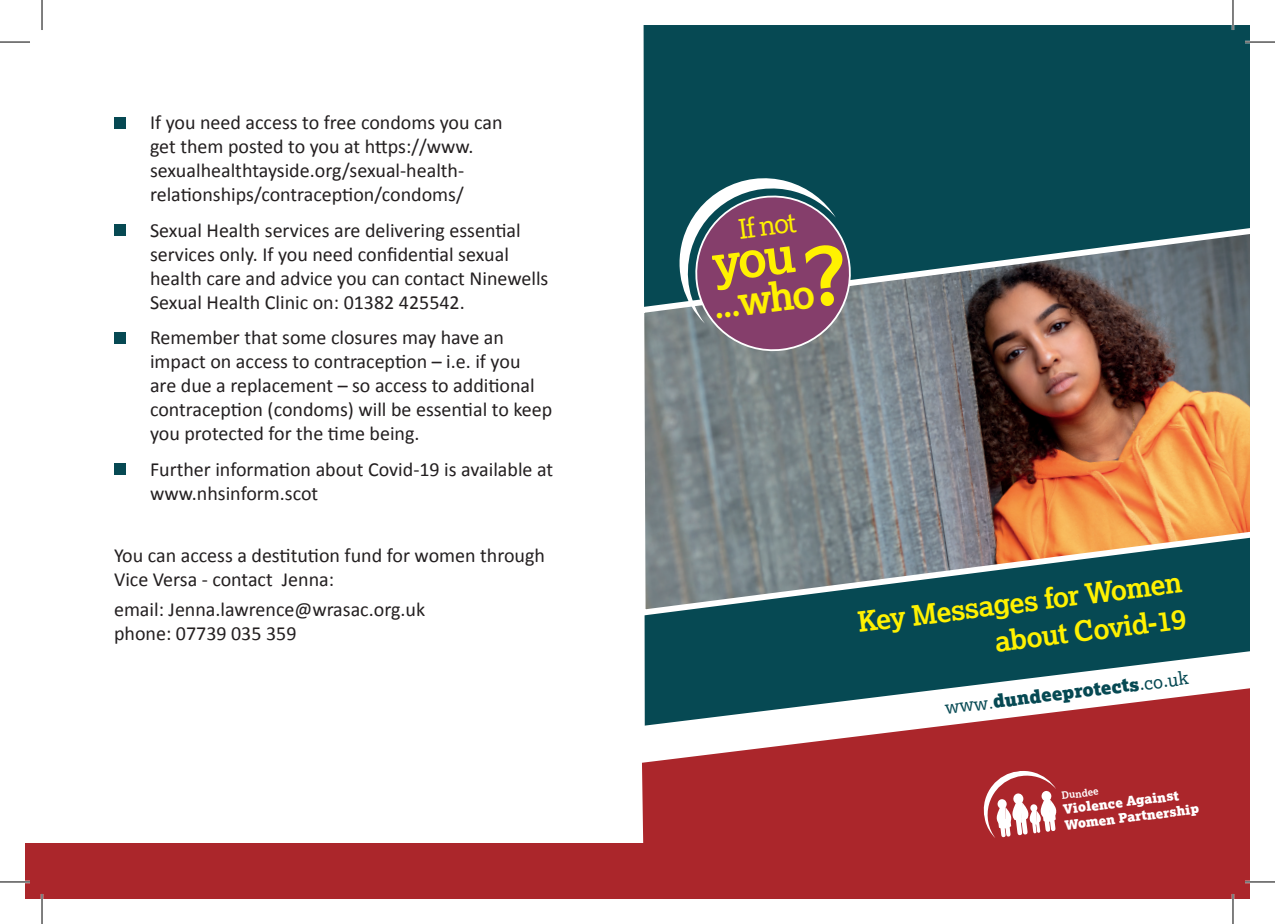
<style>
.page{position:relative;width:1275px;height:924px;background:#fff}
.page>*{position:absolute;margin:0;border:0;box-sizing:border-box;transform-origin:0 0}
.t1{font:500 39.8px "Avenir Next";color:#fff101}
.t2{font:700 28px/36px "Lexia";color:#fff101;text-align:right}
.t3{font:27px "Lexia";color:#fff101}
.t4{font:20px/24px "Calibri";color:#231f20}
.t5{font:900 18px "Lexia";color:#064953}
.t6{font:900 13px/15.6px "Lexia";color:#fff}
.t7{font:700 10.2px "Lexia";color:#fff}
.s1{font-family:"Lexia";font-weight:700}
.s2{font-weight:400}
.s3{font-family:"Avenir Next";font-weight:400}
</style>
<div class="page">
<div style="left:643px;top:25px;width:607px;height:626px;background:#064953"></div>
<img style="left:643px;top:219px;width:607px;height:400px">
<svg style="left:644px;top:651px;width:606px;height:37px;fill:#064953"></svg>
<svg style="left:642px;top:688px;width:608px;height:210px;background:#ae464a"></svg>
<svg style="left:981px;top:766px;width:76px;height:71px"></svg>
<div style="left:25px;top:842px;width:637px;height:56px;background:#ab262b"></div>
<div style="left:114px;top:117px;width:11px;height:11px;background:#064953"></div>
<div style="left:114px;top:224px;width:11px;height:11px;background:#064953"></div>
<div style="left:114px;top:332px;width:11px;height:11px;background:#064953"></div>
<div style="left:114px;top:463px;width:11px;height:12px;background:#064953"></div>
<hr style="left:1245px;top:41px;width:30px;height:2px;background:#fff">
<hr style="left:0;top:880px;width:30px;height:2px;background:#fff">
<hr style="left:1245px;top:880px;width:30px;height:2px;background:#fff">
<hr style="left:41px;top:893px;width:2px;height:30px;background:#fff">
<hr style="left:1231px;top:0;width:3px;height:30px;background:#fff">
<hr style="left:1231px;top:893px;width:3px;height:30px;background:#fff">
<hr style="left:0;top:42px;width:30px;height:1px;background:#000">
<hr style="left:1245px;top:42px;width:30px;height:1px;background:#000">
<hr style="left:0;top:881px;width:30px;height:1px;background:#000">
<hr style="left:1245px;top:881px;width:30px;height:1px;background:#000">
<hr style="left:42px;top:0;width:1px;height:30px;background:#000">
<hr style="left:42px;top:893px;width:1px;height:30px;background:#000">
<hr style="left:1232px;top:0;width:1px;height:30px;background:#000">
<hr style="left:1232px;top:893px;width:1px;height:30px;background:#000">
<svg style="left:674px;top:169px;width:180px;height:185px;background:#715b77"></svg>
<p class="t4" style="left:114px;top:110px;width:390px;text-align:center">• If you need access to free condoms you can get them posted to you at https://www. sexualhealthtayside.org/sexual-health&shy;relationships/contraception/condoms/</p>
<p class="t4" style="left:150px;top:218px;width:400px;text-indent:-36px">• Sexual Health services are delivering essential services only. If you need confidential sexual health care and advice you can contact Ninewells Sexual Health Clinic on: 01382 425542.</p>
<p class="t4" style="left:150px;top:325px;width:404px;text-indent:-36px">• Remember that some closures may have an impact on access to contraception – i.e. if you<br>are due a replacement – so access to additional contraception (condoms) will be essential to keep you protected for the time being.</p>
<p class="t4" style="left:150px;top:456px;width:405px;text-indent:-36px">• Further information about Covid-19 is available at www.nhsinform.scot</p>
<p class="t4" style="left:114px;top:543px;width:432px">You can access a destitution fund for women through<br>Vice Versa - contact Jenna:</p>
<p class="t4" style="left:114px;top:596px;width:312px">email: Jenna.lawrence@wrasac.org.uk phone: 07739 035 359</p>
<h3 class="t3" style="left:736px;top:212px;width:59px;rotate:-7deg">If not</h3>
<h1 class="t1" style="left:709px;top:272px;width:104px;rotate:-7deg">...<span class="s1">who</span></h1>
<h2 class="t2" style="left:855px;top:603px;width:328px;rotate:-7deg">Key Messages for Women about Covid-19</h2>
<p class="t5" style="left:943px;top:695px;width:246px;rotate:-7deg"><span class="s2">www</span><span class="s3">.</span>dundeeprotects<span class="s2">.co.uk</span></p>
<p class="t7" style="left:1061px;top:788px;width:39px;rotate:-7deg">Dundee</p>
<p class="t6" style="left:1062px;top:800px;width:136px;rotate:-7deg">Violence Against<br>Women Partnership</p>
</div>
